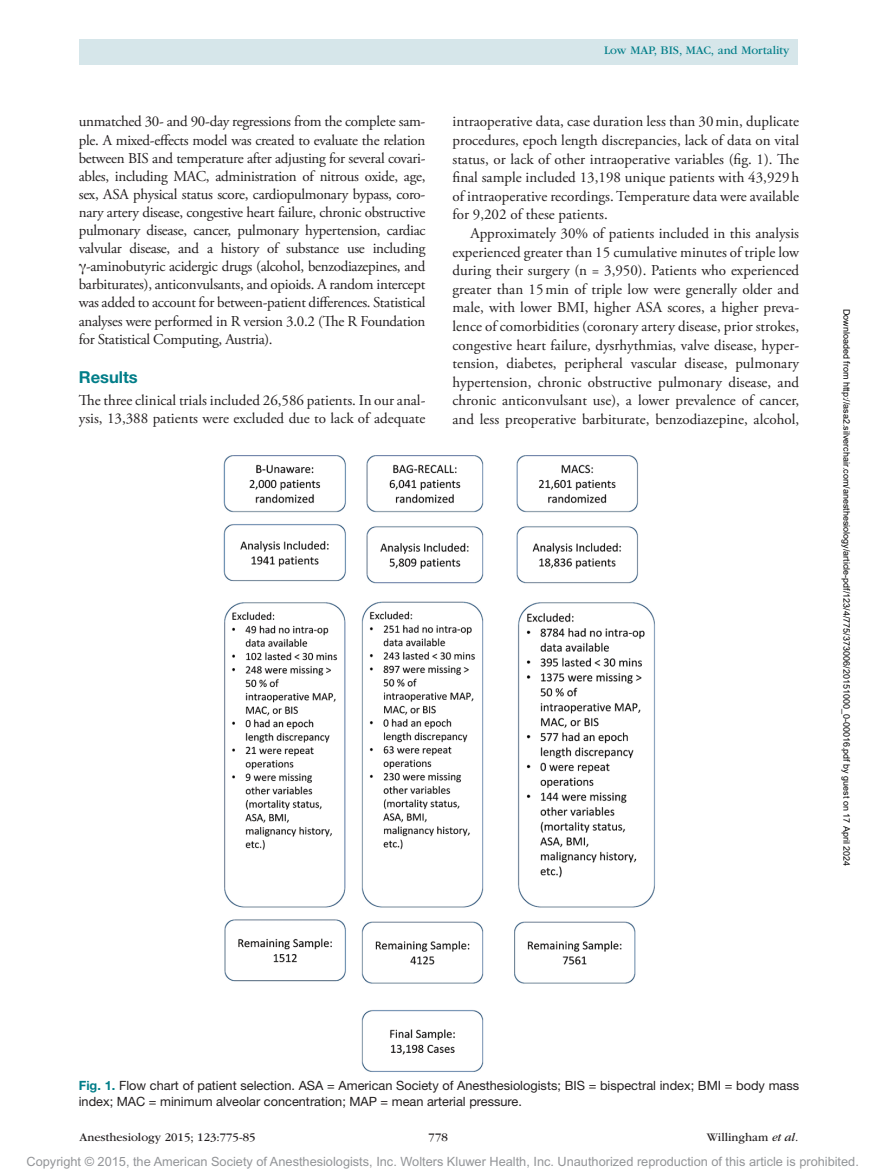
<style>
.page{position:relative;width:878px;height:1175px;background:#fff}
.page>*{position:absolute;margin:0;border:0;box-sizing:border-box;transform-origin:0 0}
.t1{font:700 16.5px "Helvetica Neue LT Std";color:#007d88}
.t2{font:15px/18.6px "Adobe Garamond Pro";color:#231f20;text-align:justify}
.t3{font:12.75px/15.8px "Helvetica Neue LT Std";color:#231f20}
.t4{font:12.75px "Arial MT Std";color:#939598}
.t5{font:12px "ITC Garamond Std";color:#231f20}
.t6{font:12px "ITC Garamond Std";color:#007d88}
.t7{font:9px "Arial";color:#000}
.s1{font-family:"Gandhari Unicode"}
.s2{font-weight:700;color:#007d88}
.s3{font-style:italic}
</style>
<div class="page">
<div style="left:79px;top:39px;width:718px;height:25px;background:#d6e6ea"></div>
<img style="left:223px;top:455px;width:432px;height:617px">
<p class="t2" style="left:79px;top:113px;width:348px;line-height:18.1px">unmatched 30- and 90-day regressions from the complete sam&shy;ple. A mixed-effects model was created to evaluate the relation between BIS and temperature after adjusting for several covari&shy;ables, including MAC, administration of nitrous oxide, age, sex, ASA physical status score, cardiopulmonary bypass, coro&shy;nary artery disease, congestive heart failure, chronic obstructive pulmonary disease, cancer, pulmonary hypertension, cardiac valvular disease, and a history of substance use including <span class="s1">γ</span>-aminobutyric acidergic drugs (alcohol, benzodiazepines, and barbiturates), anticonvulsants, and opioids. A random intercept was added to account for between-patient differences. Statistical analyses were performed in R version 3.0.2 (The R Foundation for Statistical Computing, Austria).</p>
<p class="t1" style="left:79px;top:366px;width:60px">Results</p>
<p class="t2" style="left:79px;top:392px;width:348px;line-height:18.1px">The three clinical trials included 26,586 patients. In our anal&shy;ysis, 13,388 patients were excluded due to lack of adequate</p>
<p class="t6" style="left:604px;top:44px;width:187px">Low MAP, BIS, MAC, and Mortality</p>
<p class="t2" style="left:452px;top:113px;width:348px">intraoperative data, case duration less than 30min, duplicate procedures, epoch length discrepancies, lack of data on vital status, or lack of other intraoperative variables (fig. 1). The final sample included 13,198 unique patients with 43,929h of intraoperative recordings. Temperature data were available for 9,202 of these patients.</p>
<p class="t2" style="left:452px;top:224px;width:348px;text-indent:18px">Approximately 30% of patients included in this analysis experienced greater than 15 cumulative minutes of triple low during their surgery (n = 3,950). Patients who experienced greater than 15min of triple low were generally older and male, with lower BMI, higher ASA scores, a higher preva&shy;lence of comorbidities (coronary artery disease, prior strokes, congestive heart failure, dysrhythmias, valve disease, hyper&shy;tension, diabetes, peripheral vascular disease, pulmonary hypertension, chronic obstructive pulmonary disease, and chronic anticonvulsant use), a lower prevalence of cancer, and less preoperative barbiturate, benzodiazepine, alcohol,</p>
<p class="t7" style="left:850px;top:309px;width:559px;rotate:90deg">Downloaded from http://asa2.silverchair.com/anesthesiology/article-pdf/123/4/775/373006/20151000_0-00016.pdf by guest on 17 April 2024</p>
<p class="t3" style="left:79px;top:1077px;width:722px"><span class="s2">Fig. 1.</span> Flow chart of patient selection. ASA = American Society of Anesthesiologists; BIS = bispectral index; BMI = body mass index; MAC = minimum alveolar concentration; MAP = mean arterial pressure.</p>
<p class="t5" style="left:80px;top:1130px;width:177px">Anesthesiology 2015; 123:775-85</p>
<p class="t5" style="left:428px;top:1130px;width:21px">778</p>
<p class="t5" style="left:707px;top:1130px;width:93px">Willingham <span class="s3">et al.</span></p>
<p class="t4" style="left:27px;top:1154px;width:833px">Copyright © 2015, the American Society of Anesthesiologists, Inc. Wolters Kluwer Health, Inc. Unauthorized reproduction of this article is prohibited.</p>
</div>
